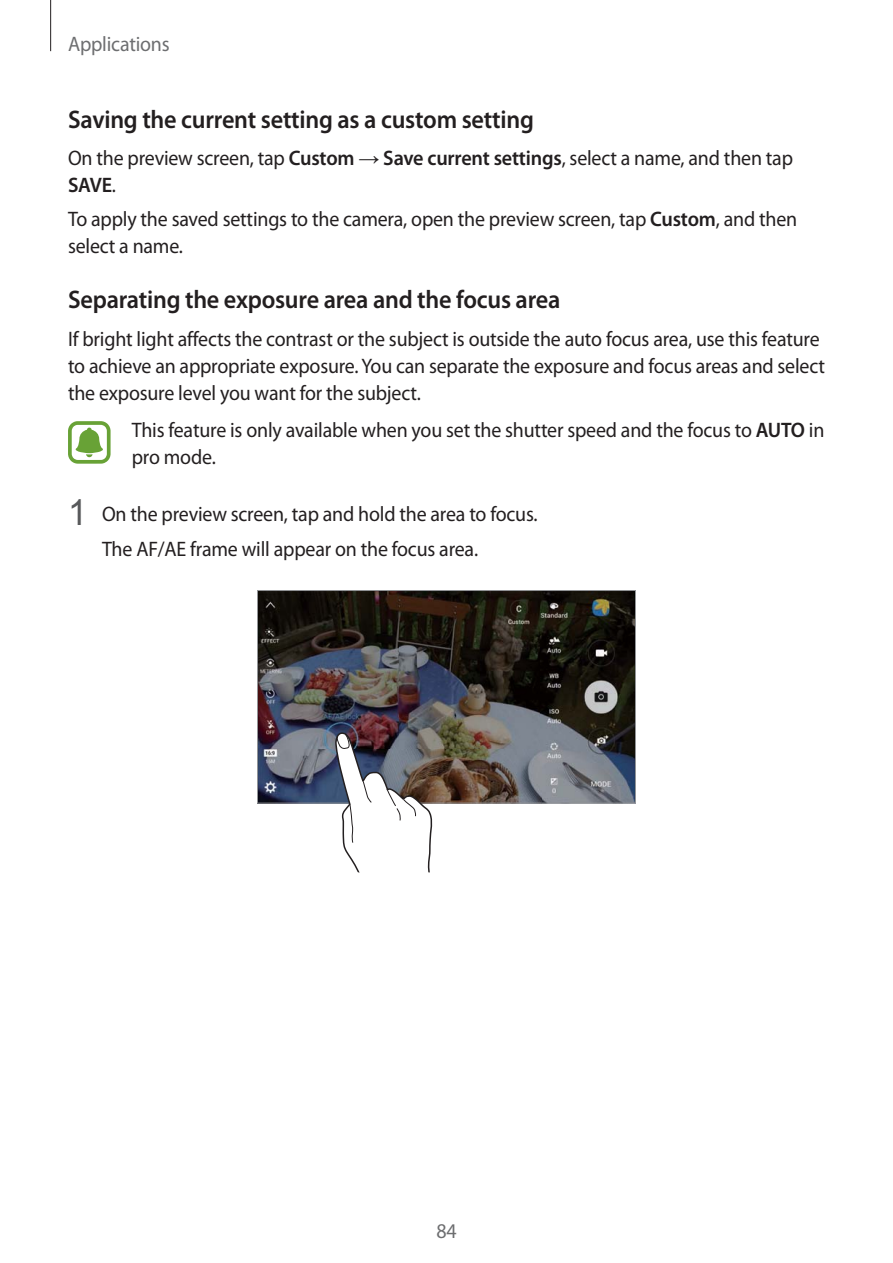
<style>
.page{position:relative;width:893px;height:1263px;background:#fff}
.page>*{position:absolute;margin:0;border:0;box-sizing:border-box;transform-origin:0 0}
.t1{font:600 25.5px "Myriad Pro";letter-spacing:-.01em;color:#231f20;scale:.95 1}
.t2{font:21px/27px "Myriad Pro";letter-spacing:-.01em;color:#231f20;scale:.95 1}
.t3{font:21px "Myriad Pro";letter-spacing:-.01em;color:#6d6e70;scale:.95 1}
.s1{font-weight:600}
.s2{font-family:"Arial"}
.s3{font-family:"Arial";font-size:36px;color:#58595b}
</style>
<div class="page">
<hr style="left:50px;top:0;width:1px;height:51px;background:#231f20">
<svg style="left:68px;top:421px;width:43px;height:43px"></svg>
<img style="left:257px;top:590px;width:379px;height:214px">
<img style="left:334px;top:733px;width:113px;height:139px">
<p class="t3" style="left:68px;top:36px;width:109px">Applications</p>
<p class="t1" style="left:68px;top:110px;width:492px">Saving the current setting as a custom setting</p>
<p class="t2" style="left:68px;top:146px;width:765px">On the preview screen, tap <span class="s1">Custom</span> <span class="s2">-</span> <span class="s1">Save current settings</span>, select a name, and then tap<br><span class="s1">SAVE</span>.</p>
<p class="t2" style="left:68px;top:207px;width:769px">To apply the saved settings to the camera, open the preview screen, tap <span class="s1">Custom</span>, and then select a name.</p>
<p class="t1" style="left:68px;top:290px;width:520px">Separating the exposure area and the focus area</p>
<p class="t2" style="left:68px;top:327px;width:798px">If bright light affects the contrast or the subject is outside the auto focus area, use this feature to achieve an appropriate exposure. You can separate the exposure and focus areas and select the exposure level you want for the subject.</p>
<p class="t2" style="left:132px;top:418px;width:730px">This feature is only available when you set the shutter speed and the focus to <span class="s1">AUTO</span> in pro mode.</p>
<p class="t2" style="left:102px;top:497px;width:460px;line-height:35.5px;text-indent:-34px"><span class="s3">1</span> On the preview screen, tap and hold the area to focus.<br>The AF/AE frame will appear on the focus area.</p>
<p class="t3" style="left:436px;top:1223px;width:23px">84</p>
</div>
